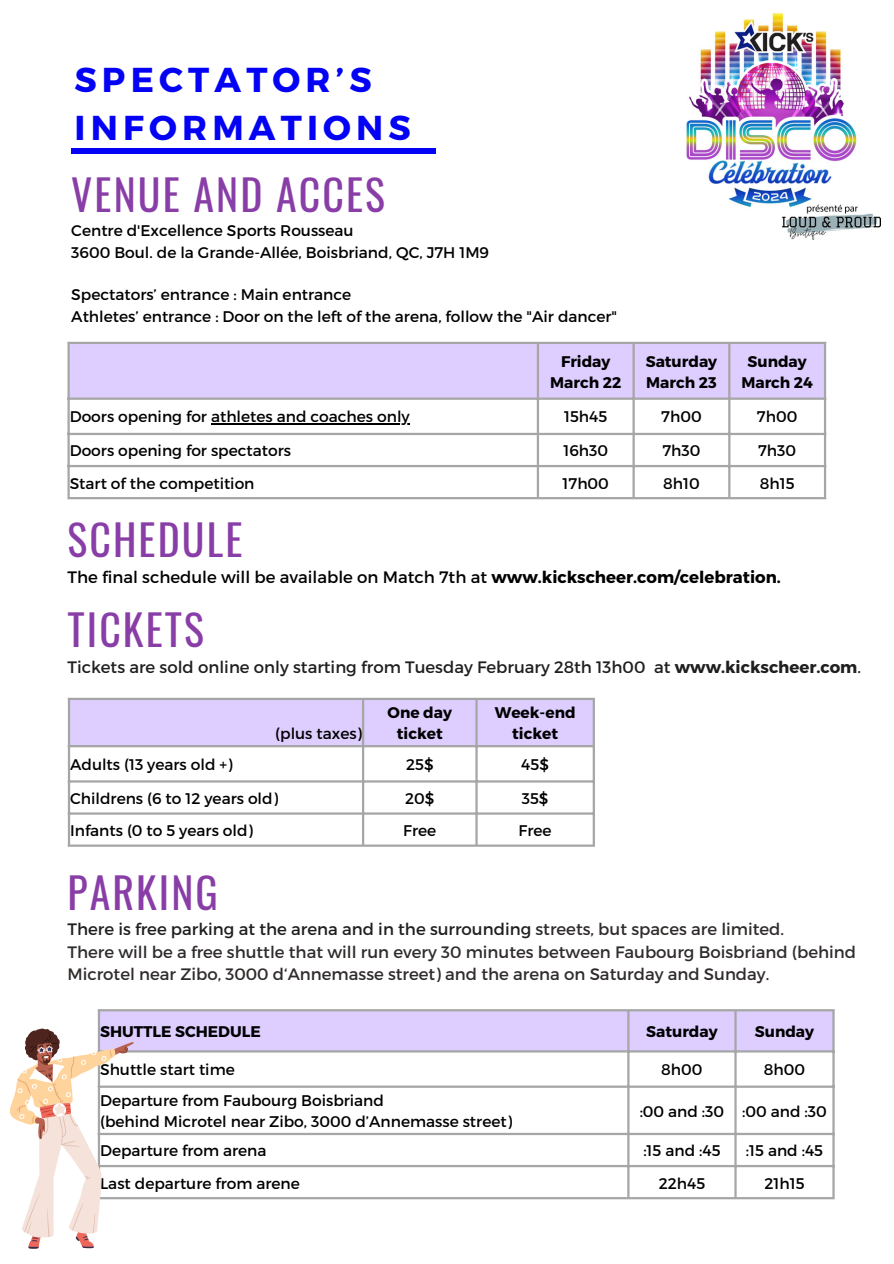
<style>
.page{position:relative;width:894px;height:1264px;background:#fff}
.page>*{position:absolute;margin:0;border:0;box-sizing:border-box;transform-origin:0 0}
.t1{font:41.85px "Oswald";letter-spacing:.05em;color:#893ea7}
.t2{font:700 34.5px/47.2px "Montserrat";letter-spacing:.15em;color:#0302f5}
.t3{font:16.5px "Montserrat";color:#1f1f1f}
.t4{font:16.5px/22.5px "Montserrat";color:#2f2c2b}
.t5{font:16.5px "Montserrat";color:#000}
.t6{font:15.45px "Montserrat";color:#000}
.t7{font:700 15.45px/21.3px "Montserrat";color:#000;text-align:center}
.s1{font-weight:700}
.s2{color:#2f2c2b}
</style>
<div class="page">
<div style="left:71px;top:148px;width:365px;height:6px;background:#0302f5"></div>
<img style="left:686px;top:13px;width:194px;height:226px">
<div style="left:70px;top:344px;width:753px;height:53px;background:#decdff"></div>
<hr style="left:211px;top:423px;width:198px;height:1px;background:#000">
<hr style="left:67px;top:344px;width:3px;height:153px;background:#a6a6a6">
<hr style="left:536px;top:344px;width:3px;height:153px;background:#a6a6a6">
<hr style="left:632px;top:344px;width:2px;height:153px;background:#a6a6a6">
<hr style="left:728px;top:344px;width:2px;height:153px;background:#a6a6a6">
<hr style="left:823px;top:344px;width:2px;height:153px;background:#a6a6a6">
<hr style="left:67px;top:342px;width:758px;height:2px;background:#a6a6a6">
<hr style="left:67px;top:397px;width:758px;height:3px;background:#a6a6a6">
<hr style="left:67px;top:433px;width:758px;height:2px;background:#a6a6a6">
<hr style="left:67px;top:465px;width:758px;height:2px;background:#a6a6a6">
<hr style="left:67px;top:497px;width:758px;height:2px;background:#a6a6a6">
<div style="left:70px;top:700px;width:522px;height:45px;background:#decdff"></div>
<hr style="left:68px;top:700px;width:2px;height:144px;background:#a6a6a6">
<hr style="left:362px;top:700px;width:2px;height:144px;background:#a6a6a6">
<hr style="left:475px;top:700px;width:2px;height:144px;background:#a6a6a6">
<hr style="left:592px;top:700px;width:2px;height:144px;background:#a6a6a6">
<hr style="left:68px;top:697px;width:526px;height:3px;background:#a6a6a6">
<hr style="left:68px;top:745px;width:526px;height:2px;background:#a6a6a6">
<hr style="left:68px;top:780px;width:526px;height:2px;background:#a6a6a6">
<hr style="left:68px;top:812px;width:526px;height:2px;background:#a6a6a6">
<hr style="left:68px;top:844px;width:526px;height:2px;background:#a6a6a6">
<hr style="left:832px;top:1011px;width:2px;height:185px;background:#a6a6a6">
<hr style="left:98px;top:1009px;width:736px;height:2px;background:#a6a6a6">
<svg style="left:10px;top:1009px;width:823px;height:239px"></svg>
<p class="t2" style="left:74px;top:55px;width:337px">SPECTATOR’S<br>INFORMATIONS</p>
<p class="t1" style="left:71px;top:162px;width:315px">VENUE AND ACCES</p>
<h1 class="t6" style="left:71px;top:221px;width:284px">Centre d'Excellence Sports Rousseau</h1>
<p class="t6" style="left:71px;top:242px;width:419px">3600 Boul. de la Grande-Allée, Boisbriand, QC, J7H 1M9</p>
<h1 class="t6" style="left:71px;top:285px;width:281px">Spectators’ entrance : Main entrance</h1>
<p class="t6" style="left:71px;top:306px;width:547px">Athletes’ entrance : Door on the left of the arena, follow the "Air dancer"</p>
<h2 class="t7" style="left:561px;top:349px;width:51px">Friday</h2>
<p class="t7" style="left:550px;top:371px;width:72px">March 22</p>
<h1 class="t7" style="left:645px;top:349px;width:73px">Saturday</h1>
<p class="t7" style="left:646px;top:371px;width:72px">March 23</p>
<p class="t7" style="left:747px;top:349px;width:61px">Sunday</p>
<p class="t7" style="left:741px;top:371px;width:73px">March 24</p>
<p class="t6" style="left:70px;top:407px;width:341px">Doors opening for athletes and coaches only</p>
<p class="t6" style="left:564px;top:407px;width:45px">15h45</p>
<p class="t6" style="left:661px;top:407px;width:42px">7h00</p>
<p class="t6" style="left:756px;top:407px;width:42px">7h00</p>
<p class="t6" style="left:70px;top:441px;width:223px">Doors opening for spectators</p>
<p class="t6" style="left:563px;top:441px;width:46px">16h30</p>
<p class="t6" style="left:662px;top:441px;width:40px">7h30</p>
<p class="t6" style="left:758px;top:441px;width:40px">7h30</p>
<p class="t6" style="left:70px;top:473px;width:186px">Start of the competition</p>
<p class="t6" style="left:562px;top:473px;width:48px">17h00</p>
<p class="t6" style="left:663px;top:473px;width:38px">8h10</p>
<p class="t6" style="left:759px;top:473px;width:36px">8h15</p>
<p class="t1" style="left:67px;top:507px;width:176px">SCHEDULE</p>
<p class="t5" style="left:67px;top:566px;width:714px">The final schedule will be available on Match 7th at <span class="s1">www.kickscheer.com/celebration.</span></p>
<p class="t1" style="left:67px;top:597px;width:138px">TICKETS</p>
<p class="t3" style="left:67px;top:656px;width:794px">Tickets are sold online only starting from Tuesday February 28th 13h00 at <span class="s1">www.kickscheer.com</span>.</p>
<p class="t6" style="left:275px;top:724px;width:88px">(plus taxes)</p>
<p class="t7" style="left:387px;top:701px;width:66px">One day ticket</p>
<p class="t7" style="left:494px;top:701px;width:82px">Week-end ticket</p>
<p class="t6" style="left:70px;top:754px;width:164px">Adults (13 years old +)</p>
<p class="t6" style="left:406px;top:754px;width:29px">25$</p>
<p class="t6" style="left:521px;top:754px;width:29px">45$</p>
<p class="t6" style="left:70px;top:788px;width:209px">Childrens (6 to 12 years old)</p>
<p class="t6" style="left:405px;top:788px;width:31px">20$</p>
<p class="t6" style="left:521px;top:788px;width:28px">35$</p>
<h1 class="t6" style="left:70px;top:820px;width:184px">Infants (0 to 5 years old)</h1>
<p class="t6" style="left:403px;top:820px;width:35px">Free</p>
<p class="t6" style="left:518px;top:820px;width:35px">Free</p>
<p class="t1" style="left:67px;top:859px;width:152px">PARKING</p>
<p class="t3" style="left:67px;top:918px;width:718px">There is free parking at the arena and in the surrounding <span class="s2">streets, but spaces are limited.</span></p>
<p class="t4" style="left:67px;top:940px;width:790px">There will be a free shuttle that will run every 30 minutes between Faubourg Boisbriand (behind<br>Microtel near Zibo, 3000 d‘Annemasse street) and the arena on Saturday and Sunday.</p>
<p class="t7" style="left:100px;top:1020px;width:162px">SHUTTLE SCHEDULE</p>
<p class="t7" style="left:646px;top:1020px;width:73px">Saturday</p>
<p class="t7" style="left:754px;top:1020px;width:61px">Sunday</p>
<p class="t6" style="left:100px;top:1059px;width:136px">Shuttle start time</p>
<p class="t6" style="left:661px;top:1059px;width:43px">8h00</p>
<p class="t6" style="left:763px;top:1059px;width:43px">8h00</p>
<p class="t6" style="left:100px;top:1090px;width:285px">Departure from Faubourg Boisbriand</p>
<p class="t6" style="left:100px;top:1111px;width:413px">(behind Microtel near Zibo, 3000 d’Annemasse street)</p>
<p class="t6" style="left:639px;top:1101px;width:86px">:00 and :30</p>
<p class="t6" style="left:742px;top:1101px;width:86px">:00 and :30</p>
<p class="t6" style="left:100px;top:1140px;width:168px">Departure from arena</p>
<p class="t6" style="left:643px;top:1140px;width:79px">:15 and :45</p>
<p class="t6" style="left:745px;top:1140px;width:79px">:15 and :45</p>
<p class="t6" style="left:100px;top:1172px;width:201px">Last departure from arene</p>
<p class="t6" style="left:658px;top:1172px;width:48px">22h45</p>
<p class="t6" style="left:764px;top:1172px;width:42px">21h15</p>
</div>
